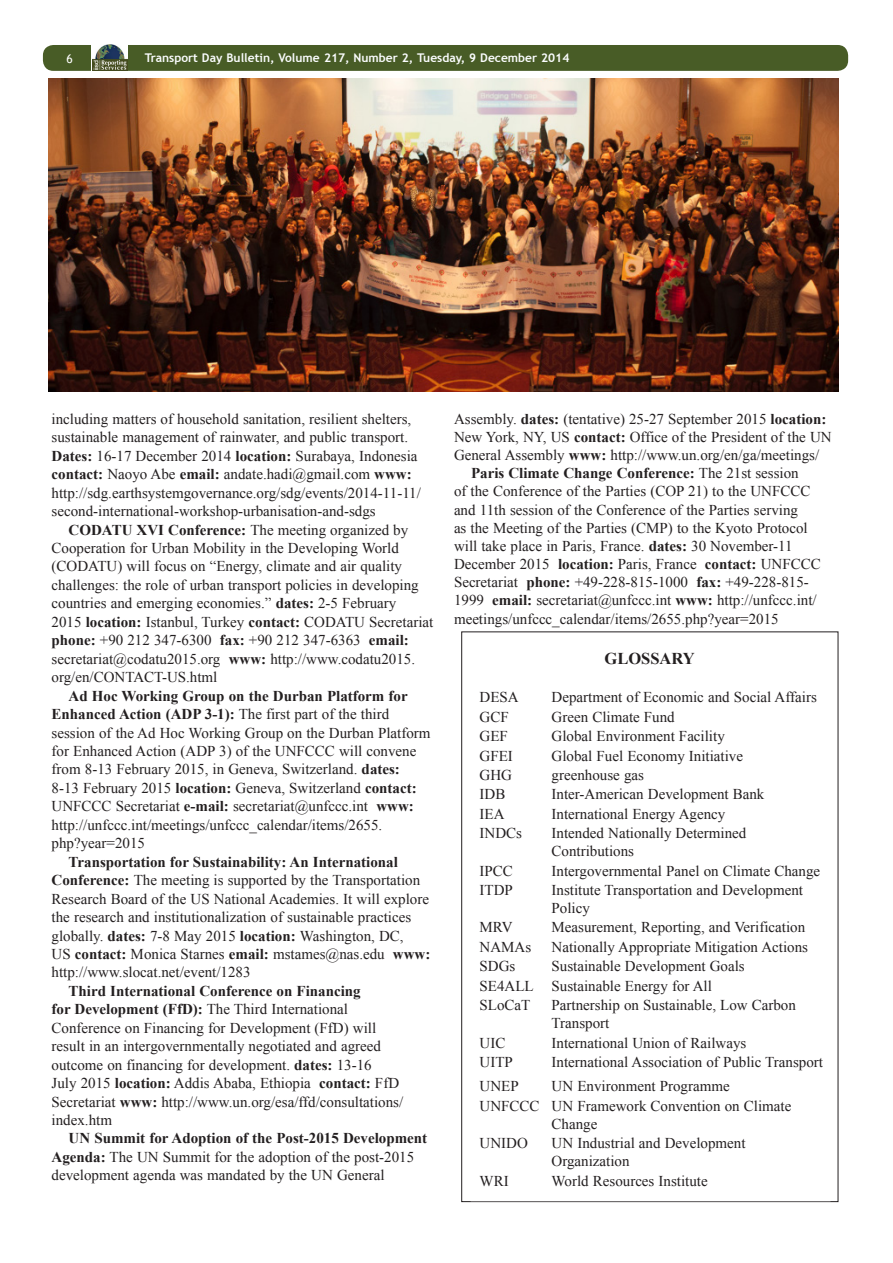
<style>
.page{position:relative;width:893px;height:1263px;background:#fff}
.page>*{position:absolute;margin:0;border:0;box-sizing:border-box;transform-origin:0 0}
.ENB_-_Headline_2_5{font:700 16.5px "Times New Roman";color:#231f20}
.ENB_-_Body{font:15px/18.5px "Times New Roman";color:#231f20}
.t1{font:700 12px "Trebuchet MS";color:#fbfdfe}
.t2{font:12px "Trebuchet MS";color:#fff}
.s1{font-weight:700}
</style>
<div class="page">
<div style="left:43px;top:45px;width:805px;height:26px;background:#485c26;border-radius:10px"></div>
<svg style="left:91px;top:45px;width:37px;height:26px"></svg>
<img style="left:92px;top:44px;width:35px;height:27px">
<img style="left:49px;top:78px;width:789px;height:314px">
<p class="t2" style="left:67px;top:51px;width:8px">6</p>
<p class="t1" style="left:145px;top:50px;width:426px">Transport Day Bulletin, Volume 217, Number 2, Tuesday, 9 December 2014</p>
<p class="ENB_-_Body" style="left:52px;top:409px;width:371px">including matters of household sanitation, resilient shelters, sustainable management of rainwater, and public transport.<br><span class="s1">Dates:</span> 16-17 December 2014 <span class="s1">location:</span> Surabaya, Indonesia <span class="s1">contact:</span> Naoyo Abe <span class="s1">email:</span> andate.hadi@gmail.com <span class="s1">www: </span>http://sdg.earthsystemgovernance.org/sdg/events/2014-11-11/ second-international-workshop-urbanisation-and-sdgs</p>
<p class="ENB_-_Body" style="left:52px;top:520px;width:383px;text-indent:17px"><span class="s1">CODATU XVI Conference:</span> The meeting organized by Cooperation for Urban Mobility in the Developing World (CODATU) will focus on “Energy, climate and air quality challenges: the role of urban transport policies in developing countries and emerging economies.” <span class="s1">dates:</span> 2-5 February<br>2015 <span class="s1">location:</span> Istanbul, Turkey <span class="s1">contact:</span> CODATU Secretariat <span class="s1">phone:</span> +90 212 347-6300 <span class="s1">fax:</span> +90 212 347-6363 <span class="s1">email: </span>secretariat@codatu2015.org <span class="s1">www:</span> http://www.codatu2015. org/en/CONTACT-US.html</p>
<p class="ENB_-_Body" style="left:52px;top:686px;width:380px;text-indent:17px"><span class="s1">Ad Hoc Working Group on the Durban Platform for Enhanced Action (ADP 3-1):</span> The first part of the third session of the Ad Hoc Working Group on the Durban Platform for Enhanced Action (ADP 3) of the UNFCCC will convene from 8-13 February 2015, in Geneva, Switzerland. <span class="s1">dates:<br></span>8-13 February 2015 <span class="s1">location:</span> Geneva, Switzerland <span class="s1">contact:<br></span>UNFCCC Secretariat <span class="s1">e-mail:</span> secretariat@unfccc.int <span class="s1">www: </span>http://unfccc.int/meetings/unfccc_calendar/items/2655. php?year=2015</p>
<p class="ENB_-_Body" style="left:52px;top:852px;width:380px;text-indent:17px"><span class="s1">Transportation for Sustainability: An International Conference:</span> The meeting is supported by the Transportation Research Board of the US National Academies. It will explore the research and institutionalization of sustainable practices globally. <span class="s1">dates:</span> 7-8 May 2015 <span class="s1">location:</span> Washington, DC,<br>US <span class="s1">contact:</span> Monica Starnes <span class="s1">email:</span> mstames@nas.edu <span class="s1">www: </span>http://www.slocat.net/event/1283</p>
<p class="ENB_-_Body" style="left:52px;top:981px;width:353px;text-indent:17px"><span class="s1">Third International Conference on Financing<br>for Development (FfD):</span> The Third International Conference on Financing for Development (FfD) will result in an intergovernmentally negotiated and agreed outcome on financing for development. <span class="s1">dates:</span> 13-16<br>July 2015 <span class="s1">location:</span> Addis Ababa, Ethiopia <span class="s1">contact:</span> FfD Secretariat <span class="s1">www:</span> http://www.un.org/esa/ffd/consultations/ index.htm</p>
<p class="ENB_-_Body" style="left:52px;top:1129px;width:377px;text-indent:17px"><span class="s1">UN Summit for Adoption of the Post-2015 Development<br>Agenda:</span> The UN Summit for the adoption of the post-2015 development agenda was mandated by the UN General</p>
<p class="ENB_-_Body" style="left:454px;top:409px;width:379px">Assembly. <span class="s1">dates:</span> (tentative) 25-27 September 2015 <span class="s1">location:<br></span>New York, NY, US <span class="s1">contact:</span> Office of the President of the UN<br>General Assembly <span class="s1">www:</span> http://www.un.org/en/ga/meetings/</p>
<p class="ENB_-_Body" style="left:454px;top:464px;width:368px;text-indent:17px"><span class="s1">Paris Climate Change Conference:</span> The 21st session<br>of the Conference of the Parties (COP 21) to the UNFCCC and 11th session of the Conference of the Parties serving<br>as the Meeting of the Parties (CMP) to the Kyoto Protocol will take place in Paris, France. <span class="s1">dates:</span> 30 November-11<br>December 2015 <span class="s1">location:</span> Paris, France <span class="s1">contact:</span> UNFCCC Secretariat <span class="s1">phone:</span> +49-228-815-1000 <span class="s1">fax:</span> +49-228-815- 1999 <span class="s1">email:</span> secretariat@unfccc.int <span class="s1">www:</span> http://unfccc.int/ meetings/unfccc_calendar/items/2655.php?year=2015</p>
<p class="ENB_-_Headline_2_5" style="left:604px;top:647px;width:92px">GLOSSARY</p>
<p class="ENB_-_Body" style="left:480px;top:688px;width:41px">DESA</p>
<p class="ENB_-_Body" style="left:552px;top:688px;width:267px">Department of Economic and Social Affairs</p>
<p class="ENB_-_Body" style="left:480px;top:707px;width:31px">GCF</p>
<p class="ENB_-_Body" style="left:552px;top:707px;width:125px">Green Climate Fund</p>
<p class="ENB_-_Body" style="left:480px;top:727px;width:30px">GEF</p>
<p class="ENB_-_Body" style="left:552px;top:727px;width:175px">Global Environment Facility</p>
<p class="ENB_-_Body" style="left:480px;top:746px;width:35px">GFEI</p>
<p class="ENB_-_Body" style="left:552px;top:746px;width:193px">Global Fuel Economy Initiative</p>
<p class="ENB_-_Body" style="left:480px;top:765px;width:34px">GHG</p>
<p class="ENB_-_Body" style="left:552px;top:765px;width:94px">greenhouse gas</p>
<p class="ENB_-_Body" style="left:480px;top:785px;width:27px">IDB</p>
<p class="ENB_-_Body" style="left:552px;top:785px;width:214px">Inter-American Development Bank</p>
<p class="ENB_-_Body" style="left:480px;top:804px;width:26px">IEA</p>
<p class="ENB_-_Body" style="left:552px;top:804px;width:175px">International Energy Agency</p>
<p class="ENB_-_Body" style="left:480px;top:824px;width:44px">INDCs</p>
<p class="ENB_-_Body" style="left:552px;top:824px;width:196px;line-height:18px">Intended Nationally Determined<br>Contributions</p>
<p class="ENB_-_Body" style="left:480px;top:861px;width:35px">IPCC</p>
<p class="ENB_-_Body" style="left:552px;top:861px;width:270px">Intergovernmental Panel on Climate Change</p>
<p class="ENB_-_Body" style="left:480px;top:880px;width:35px">ITDP</p>
<p class="ENB_-_Body" style="left:552px;top:881px;width:253px;line-height:18px">Institute Transportation and Development<br>Policy</p>
<p class="ENB_-_Body" style="left:480px;top:918px;width:34px">MRV</p>
<p class="ENB_-_Body" style="left:552px;top:918px;width:255px">Measurement, Reporting, and Verification</p>
<p class="ENB_-_Body" style="left:480px;top:937px;width:53px">NAMAs</p>
<p class="ENB_-_Body" style="left:552px;top:937px;width:258px">Nationally Appropriate Mitigation Actions</p>
<p class="ENB_-_Body" style="left:480px;top:957px;width:37px">SDGs</p>
<p class="ENB_-_Body" style="left:552px;top:957px;width:195px">Sustainable Development Goals</p>
<p class="ENB_-_Body" style="left:480px;top:976px;width:56px">SE4ALL</p>
<p class="ENB_-_Body" style="left:552px;top:976px;width:162px">Sustainable Energy for All</p>
<p class="ENB_-_Body" style="left:480px;top:995px;width:52px">SLoCaT</p>
<p class="ENB_-_Body" style="left:552px;top:996px;width:246px;line-height:18px">Partnership on Sustainable, Low Carbon<br>Transport</p>
<p class="ENB_-_Body" style="left:480px;top:1033px;width:27px">UIC</p>
<p class="ENB_-_Body" style="left:552px;top:1033px;width:196px">International Union of Railways</p>
<p class="ENB_-_Body" style="left:480px;top:1052px;width:35px">UITP</p>
<p class="ENB_-_Body" style="left:552px;top:1052px;width:273px">International Association of Public Transport</p>
<p class="ENB_-_Body" style="left:480px;top:1077px;width:41px">UNEP</p>
<p class="ENB_-_Body" style="left:552px;top:1077px;width:180px">UN Environment Programme</p>
<p class="ENB_-_Body" style="left:480px;top:1096px;width:62px">UNFCCC</p>
<p class="ENB_-_Body" style="left:552px;top:1096px;width:241px;line-height:18px">UN Framework Convention on Climate<br>Change</p>
<p class="ENB_-_Body" style="left:480px;top:1134px;width:50px">UNIDO</p>
<p class="ENB_-_Body" style="left:552px;top:1134px;width:196px;line-height:18px">UN Industrial and Development<br>Organization</p>
<p class="ENB_-_Body" style="left:480px;top:1171px;width:31px">WRI</p>
<p class="ENB_-_Body" style="left:552px;top:1171px;width:158px">World Resources Institute</p>
</div>
